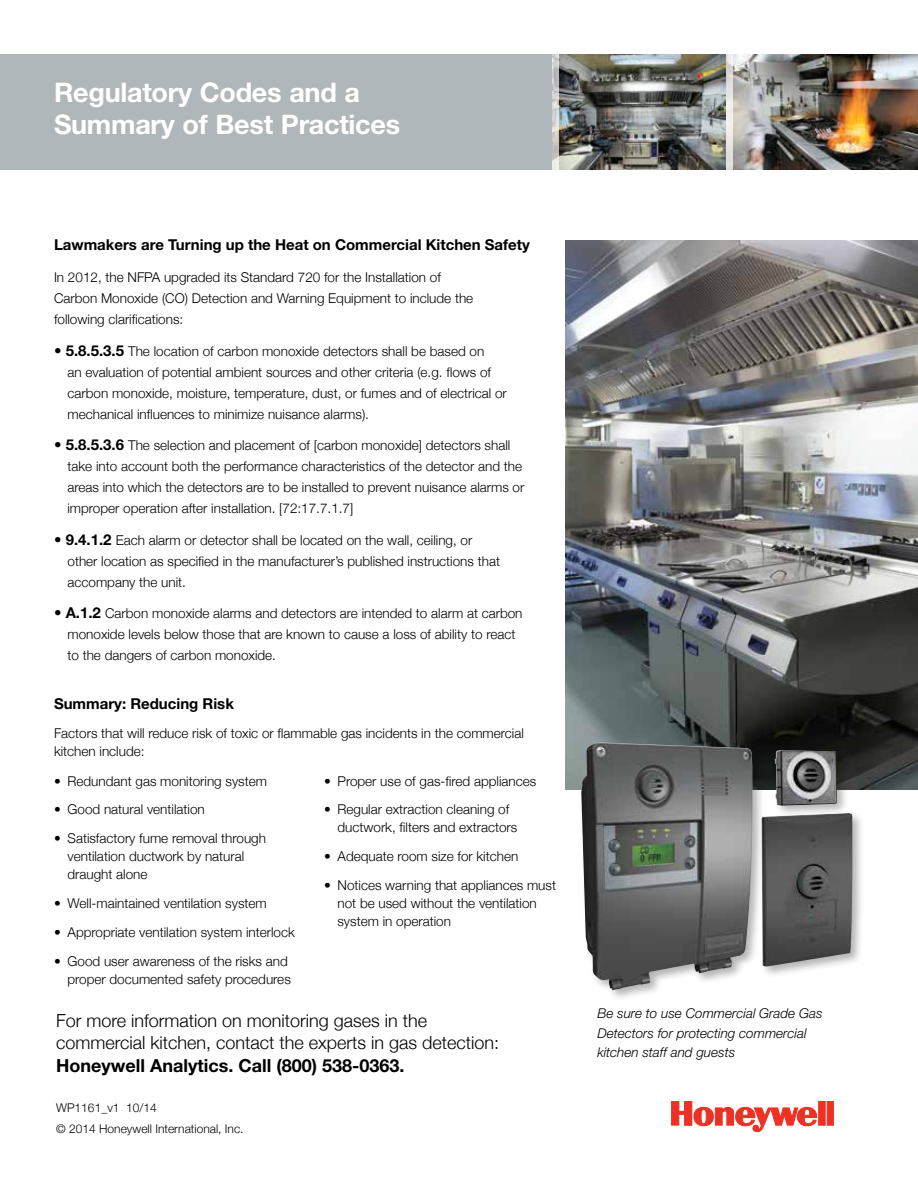
<style>
.page{position:relative;width:918px;height:1188px;background:#fff}
.page>*{position:absolute;margin:0;border:0;box-sizing:border-box;transform-origin:0 0}
.t1{font:700 27px/31.5px "Helvetica Neue";letter-spacing:-.01em;color:#fff}
.t2{font:300 18px/22.5px "Helvetica Neue LT";color:#000}
.t3{font:700 18px "Helvetica Neue";color:#000}
.t4{font:700 15px "Helvetica Neue";color:#000}
.t5{font:300 13.5px/21px "Helvetica Neue LT";color:#000}
.t6{font:italic 300 13.5px/19.5px "Helvetica Neue";color:#000}
.t7{font:300 12px/21px "Helvetica Neue LT";color:#000}
.s1{font-family:"Helvetica Neue";font-weight:700;font-size:15px}
</style>
<div class="page">
<img style="left:565px;top:241px;width:353px;height:549px">
<div style="left:0;top:54px;width:918px;height:116px;background:#b0b7bb"></div>
<div style="left:579px;top:740px;width:285px;height:262px;background:#000;opacity:.3"></div>
<img style="left:581px;top:742px;width:271px;height:248px">
<svg style="left:671px;top:1101px;width:146px;height:31px"></svg>
<div style="left:819px;top:1101px;width:6px;height:24px;background:#ee3124"></div>
<div style="left:827px;top:1101px;width:7px;height:24px;background:#ee3124;border:1px solid #ee3124"></div>
<img style="left:559px;top:54px;width:359px;height:116px">
<svg style="left:726px;top:54px;width:6px;height:116px"></svg>
<svg style="left:552px;top:54px;width:7px;height:116px"></svg>
<h1 class="t1" style="left:54px;top:76px;width:348px">Regulatory Codes and a<br>Summary of Best Practices</h1>
<p class="t4" style="left:54px;top:236px;width:477px">Lawmakers are Turning up the Heat on Commercial Kitchen Safety</p>
<p class="t5" style="left:54px;top:267px;width:421px">In 2012, the NFPA upgraded its Standard 720 for the Installation of<br>Carbon Monoxide (CO) Detection and Warning Equipment to include the following clarifications:</p>
<p class="t5" style="left:67px;top:340px;width:441px;text-indent:-13px"><span class="s1">• 5.8.5.3.5</span> The location of carbon monoxide detectors shall be based on<br>an evaluation of potential ambient sources and other criteria (e.g. flows of carbon monoxide, moisture, temperature, dust, or fumes and of electrical or mechanical influences to minimize nuisance alarms).</p>
<p class="t5" style="left:67px;top:435px;width:458px;text-indent:-13px"><span class="s1">• 5.8.5.3.6</span> The selection and placement of [carbon monoxide] detectors shall take into account both the performance characteristics of the detector and the areas into which the detectors are to be installed to prevent nuisance alarms or improper operation after installation. [72:17.7.1.7]</p>
<p class="t5" style="left:68px;top:529px;width:434px;text-indent:-14px"><span class="s1">• 9.4.1.2</span> Each alarm or detector shall be located on the wall, ceiling, or other location as specified in the manufacturer’s published instructions that accompany the unit.</p>
<p class="t5" style="left:67px;top:603px;width:457px;text-indent:-13px"><span class="s1">• A.1.2</span> Carbon monoxide alarms and detectors are intended to alarm at carbon monoxide levels below those that are known to cause a loss of ability to react to the dangers of carbon monoxide.</p>
<p class="t4" style="left:54px;top:694px;width:181px">Summary: Reducing Risk</p>
<p class="t5" style="left:54px;top:724px;width:471px;line-height:18px">Factors that will reduce risk of toxic or flammable gas incidents in the commercial kitchen include:</p>
<p class="t5" style="left:54px;top:770px;width:215px">• Redundant gas monitoring system</p>
<p class="t5" style="left:54px;top:799px;width:152px">• Good natural ventilation</p>
<p class="t5" style="left:68px;top:829px;width:200px;line-height:18px;text-indent:-14px">• Satisfactory fume removal through ventilation ductwork by natural draught alone</p>
<p class="t5" style="left:54px;top:892px;width:214px">• Well-maintained ventilation system</p>
<p class="t5" style="left:54px;top:921px;width:242px">• Appropriate ventilation system interlock</p>
<p class="t5" style="left:54px;top:952px;width:238px;line-height:18px;text-align:right">• Good user awareness of the risks and proper documented safety procedures</p>
<p class="t5" style="left:324px;top:770px;width:214px">• Proper use of gas-fired appliances</p>
<p class="t5" style="left:338px;top:800px;width:181px;line-height:18px;text-indent:-14px">• Regular extraction cleaning of ductwork, filters and extractors</p>
<p class="t5" style="left:324px;top:846px;width:196px">• Adequate room size for kitchen</p>
<p class="t5" style="left:338px;top:876px;width:220px;line-height:18px;text-indent:-14px">• Notices warning that appliances must not be used without the ventilation system in operation</p>
<h2 class="t2" style="left:56px;top:1009px;width:445px">For more information on monitoring gases in the commercial kitchen, contact the experts in gas detection:</h2>
<h2 class="t3" style="left:56px;top:1054px;width:350px">Honeywell Analytics. Call (800) 538-0363.</h2>
<p class="t7" style="left:56px;top:1097px;width:189px">WP1161_v1 10/14<br>© 2014 Honeywell International, Inc.</p>
<p class="t6" style="left:597px;top:1003px;width:227px">Be sure to use Commercial Grade Gas<br>Detectors for protecting commercial kitchen staff and guests</p>
</div>
